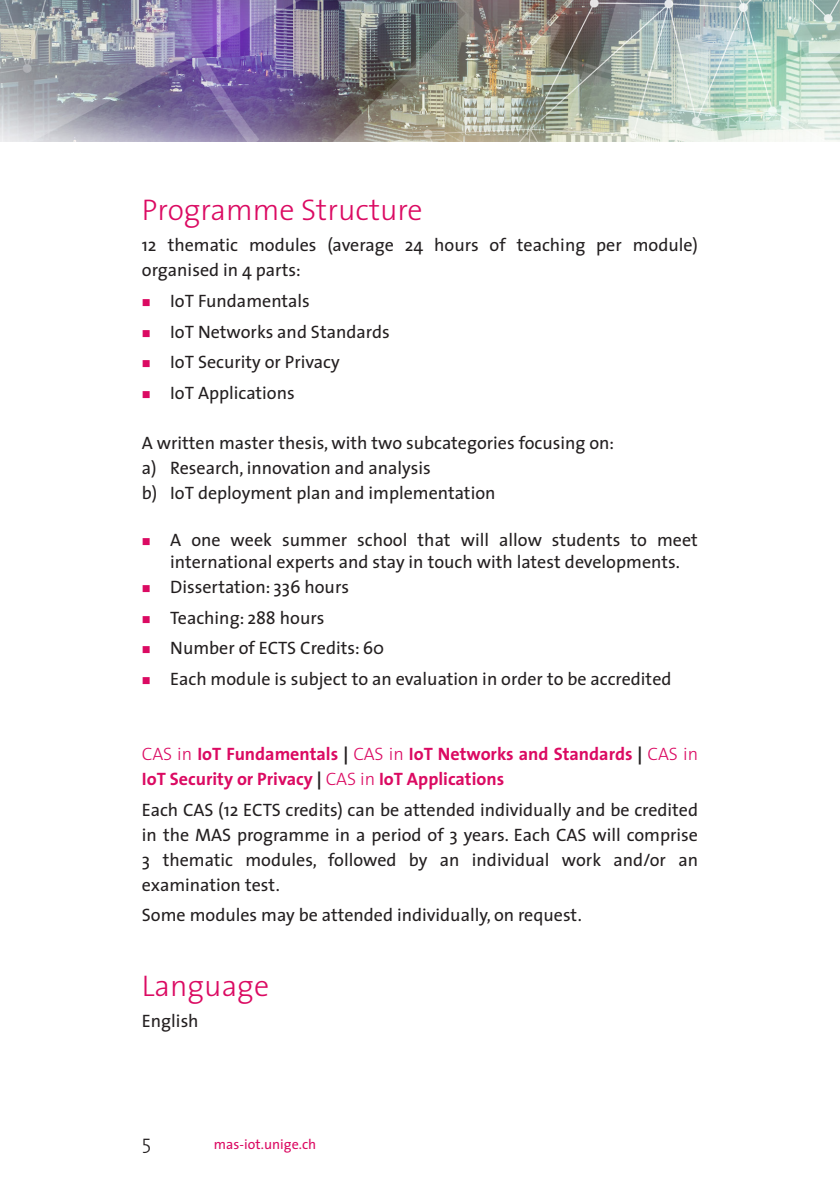
<style>
.page{position:relative;width:840px;height:1191px;background:#fff}
.page>*{position:absolute;margin:0;border:0;box-sizing:border-box;transform-origin:0 0}
.texte{font:300 30px "The Sans";color:#db0a62}
.t1{font:300 20px "The Sans";color:#231f20}
.retrait5{font:18px/22px "The Sans";color:#231f20;text-align:center}
.texte-2{font:18px/25px "The Sans";color:#231f20}
.texte-3{font:700 18px/25px "The Sans";color:#db0a62}
.t2{font:14px "The Sans";color:#db0a62}
.s1{color:#db0a62}
.s2{font-weight:300}
.s3{color:#231f20}
</style>
<div class="page">
<img style="left:0;top:0;width:839px;height:142px">
<p class="texte" style="left:142px;top:185px;width:282px">Programme Structure</p>
<p class="texte-2" style="left:142px;top:232px;width:557px">12 thematic modules (average 24 hours of teaching per module) organised in 4 parts:</p>
<p class="retrait5" style="left:142px;top:289px;width:169px"><span class="s1">■</span> IoT Fundamentals</p>
<p class="retrait5" style="left:142px;top:320px;width:249px"><span class="s1">■</span> IoT Networks and Standards</p>
<p class="retrait5" style="left:142px;top:350px;width:199px"><span class="s1">■</span> IoT Security or Privacy</p>
<p class="retrait5" style="left:142px;top:381px;width:154px"><span class="s1">■</span> IoT Applications</p>
<p class="texte-2" style="left:142px;top:430px;width:473px">A written master thesis, with two subcategories focusing on:</p>
<p class="retrait5" style="left:142px;top:456px;width:290px">a) Research, innovation and analysis</p>
<p class="retrait5" style="left:142px;top:481px;width:355px">b) IoT deployment plan and implementation</p>
<p class="retrait5" style="left:142px;top:528px;width:557px"><span class="s1">■</span> A one week summer school that will allow students to meet international experts and stay in touch with latest developments.</p>
<p class="retrait5" style="left:142px;top:575px;width:208px"><span class="s1">■</span> Dissertation: 336 hours</p>
<p class="retrait5" style="left:142px;top:606px;width:184px"><span class="s1">■</span> Teaching: 288 hours</p>
<p class="retrait5" style="left:142px;top:636px;width:244px"><span class="s1">■</span> Number of ECTS Credits: 60</p>
<p class="retrait5" style="left:142px;top:667px;width:531px"><span class="s1">■</span> Each module is subject to an evaluation in order to be accredited</p>
<p class="texte-3" style="left:142px;top:741px;width:557px"><span class="s2">CAS in</span> IoT Fundamentals <span class="s3">|</span> <span class="s2">CAS in</span> IoT Networks and Standards <span class="s3">|</span> <span class="s2">CAS in<br></span>IoT Security or Privacy <span class="s3">|</span> <span class="s2">CAS in</span> IoT Applications</p>
<p class="texte-2" style="left:142px;top:796px;width:557px;text-align:justify">Each CAS (12 ECTS credits) can be attended individually and be credited in the MAS programme in a period of 3 years. Each CAS will comprise 3 thematic modules, followed by an individual work and/or an examination test.</p>
<p class="texte-2" style="left:142px;top:902px;width:441px">Some modules may be attended individually, on request.</p>
<p class="texte" style="left:142px;top:961px;width:129px">Language</p>
<p class="texte-2" style="left:142px;top:1008px;width:58px">English</p>
<p class="t1" style="left:142px;top:1125px;width:11px">5</p>
<p class="t2" style="left:214px;top:1132px;width:104px">mas-iot.unige.ch</p>
</div>
